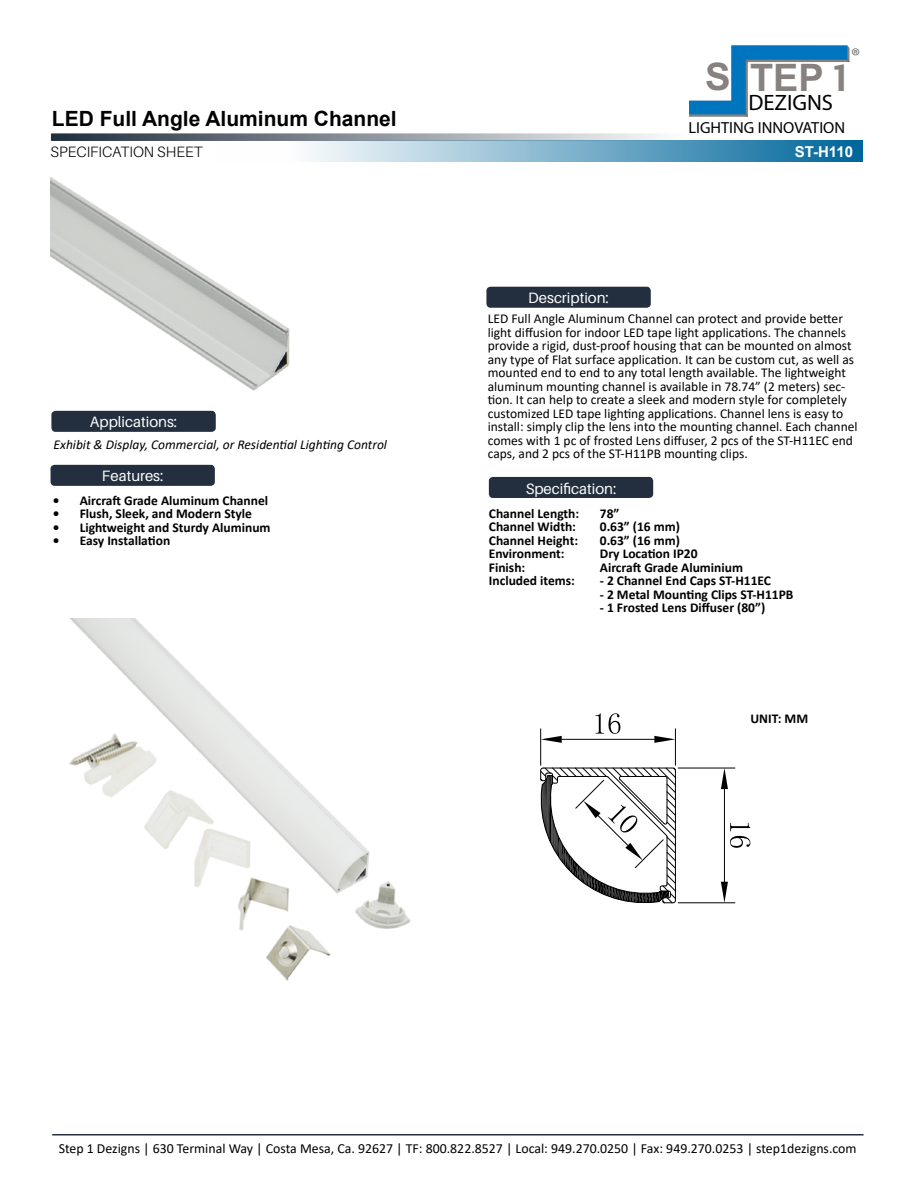
<style>
.page{position:relative;width:918px;height:1188px;background:#fff}
.page>*{position:absolute;margin:0;border:0;box-sizing:border-box;transform-origin:0 0}
.t1{font:700 37.95px "Arial";color:#878180}
.t2{font:22.35px "Avenir Next";color:#000}
.t3{font:21.45px "Avenir Next";color:#6d6e71}
.t4{font:700 21px "Arial";color:#000101}
.t5{font:16.05px "Avenir Next";color:#000}
.t6{font:15px "Aileron";color:#fff}
.t7{font:300 15px "Aileron";color:#000101}
.t8{font:700 15px "Arial";color:#fff}
.t9{font:13.8px "Calibri";color:#000}
.t10{font:13.5px/13.5px "Calibri";color:#000}
.t11{font:700 13.5px "Calibri";color:#000}
.t12{font:italic 13.5px "Calibri";color:#000}
.s1{font-family:"COUTURE"}
</style>
<div class="page">
<hr style="left:52px;top:1134px;width:812px;height:2px;background:#242f3f">
<div style="left:486px;top:287px;width:165px;height:21px;background:#232f3e;border-radius:4px"></div>
<div style="left:489px;top:477px;width:164px;height:21px;background:#232f3e;border-radius:4px"></div>
<div style="left:51px;top:411px;width:165px;height:21px;background:#232f3e;border-radius:4px"></div>
<div style="left:51px;top:465px;width:164px;height:21px;background:#232f3e;border-radius:4px"></div>
<svg style="left:51px;top:133px;width:635px;height:8px;background:#8f97a0"></svg>
<svg style="left:308px;top:141px;width:554px;height:21px;background:#79aeca"></svg>
<svg style="left:689px;top:45px;width:161px;height:72px"></svg>
<img style="left:69px;top:619px;width:342px;height:362px">
<img style="left:51px;top:177px;width:239px;height:214px">
<hr style="left:678px;top:768px;width:57px;height:1px;background:#000">
<hr style="left:678px;top:903px;width:57px;height:1px;background:#000">
<hr style="left:724px;top:789px;width:1px;height:93px;background:#000">
<svg style="left:721px;top:768px;width:7px;height:21px"></svg>
<svg style="left:721px;top:882px;width:7px;height:21px"></svg>
<svg style="left:730px;top:823px;width:20px;height:25px"></svg>
<hr style="left:675px;top:729px;width:1px;height:36px;background:#000">
<hr style="left:540px;top:729px;width:1px;height:36px;background:#000">
<hr style="left:562px;top:739px;width:92px;height:1px;background:#000">
<svg style="left:654px;top:736px;width:21px;height:7px"></svg>
<svg style="left:541px;top:736px;width:21px;height:7px"></svg>
<svg style="left:596px;top:713px;width:25px;height:21px"></svg>
<svg style="left:540px;top:768px;width:136px;height:136px"></svg>
<h3 class="t4" style="left:52px;top:104px;width:346px">LED Full Angle Aluminum Channel</h3>
<p class="t7" style="left:51px;top:144px;width:154px">SPECIFICATION SHEET</p>
<p class="t6" style="left:90px;top:414px;width:89px">Applications:</p>
<p class="t12" style="left:54px;top:435px;width:335px">Exhibit &amp; Display, Commercial, or Residential Lighting Control</p>
<p class="t6" style="left:102px;top:468px;width:63px">Features:</p>
<p class="t11" style="left:53px;top:491px;width:217px">• Aircraft Grade Aluminum Channel</p>
<p class="t11" style="left:53px;top:504px;width:201px">• Flush, Sleek, and Modern Style</p>
<p class="t11" style="left:53px;top:518px;width:219px">• Lightweight and Sturdy Aluminum</p>
<p class="t11" style="left:53px;top:531px;width:119px">• Easy Installation</p>
<h1 class="t1" style="left:705px;top:51px;width:142px">S TEP <span class="s1">1</span></h1>
<h2 class="t2" style="left:748px;top:89px;width:86px">DEZIGNS</h2>
<p class="t5" style="left:689px;top:117px;width:158px">LIGHTING INNOVATION</p>
<h3 class="t3" style="left:851px;top:42px;width:11px">®</h3>
<p class="t6" style="left:528px;top:290px;width:82px">Description:</p>
<p class="t8" style="left:795px;top:141px;width:60px">ST-H110</p>
<p class="t10" style="left:488px;top:312px;width:371px">LED Full Angle Aluminum Channel can protect and provide better light diffusion for indoor LED tape light applications. The channels provide a rigid, dust-proof housing that can be mounted on almost any type of Flat surface application. It can be custom cut, as well as mounted end to end to any total length available. The lightweight aluminum mounting channel is available in 78.74” (2 meters) sec&shy;tion. It can help to create a sleek and modern style for completely customized LED tape lighting applications. Channel lens is easy to install: simply clip the lens into the mounting channel. Each channel comes with 1 pc of frosted Lens diffuser, 2 pcs of the ST-H11EC end caps, and 2 pcs of the ST-H11PB mounting clips.</p>
<p class="t6" style="left:526px;top:480px;width:92px">Specification:</p>
<p class="t11" style="left:489px;top:504px;width:92px">Channel Length:</p>
<p class="t11" style="left:600px;top:504px;width:21px">78”</p>
<p class="t11" style="left:489px;top:517px;width:89px">Channel Width:</p>
<p class="t11" style="left:600px;top:517px;width:82px">0.63” (16 mm)</p>
<p class="t11" style="left:489px;top:531px;width:91px">Channel Height:</p>
<p class="t11" style="left:600px;top:531px;width:82px">0.63” (16 mm)</p>
<p class="t11" style="left:489px;top:544px;width:77px">Environment:</p>
<p class="t11" style="left:600px;top:544px;width:99px">Dry Location IP20</p>
<p class="t11" style="left:489px;top:558px;width:38px">Finish:</p>
<p class="t11" style="left:600px;top:558px;width:145px">Aircraft Grade Aluminium</p>
<p class="t11" style="left:489px;top:571px;width:88px">Included items:</p>
<p class="t11" style="left:600px;top:571px;width:173px">- 2 Channel End Caps ST-H11EC</p>
<p class="t11" style="left:600px;top:585px;width:195px">- 2 Metal Mounting Clips ST-H11PB</p>
<p class="t11" style="left:600px;top:598px;width:167px">- 1 Frosted Lens Diffuser (80”)</p>
<p class="t11" style="left:750px;top:709px;width:59px">UNIT: MM</p>
<p class="t9" style="left:59px;top:1138px;width:799px">Step 1 Dezigns | 630 Terminal Way | Costa Mesa, Ca. 92627 | TF: 800.822.8527 | Local: 949.270.0250 | Fax: 949.270.0253 | step1dezigns.com</p>
</div>
